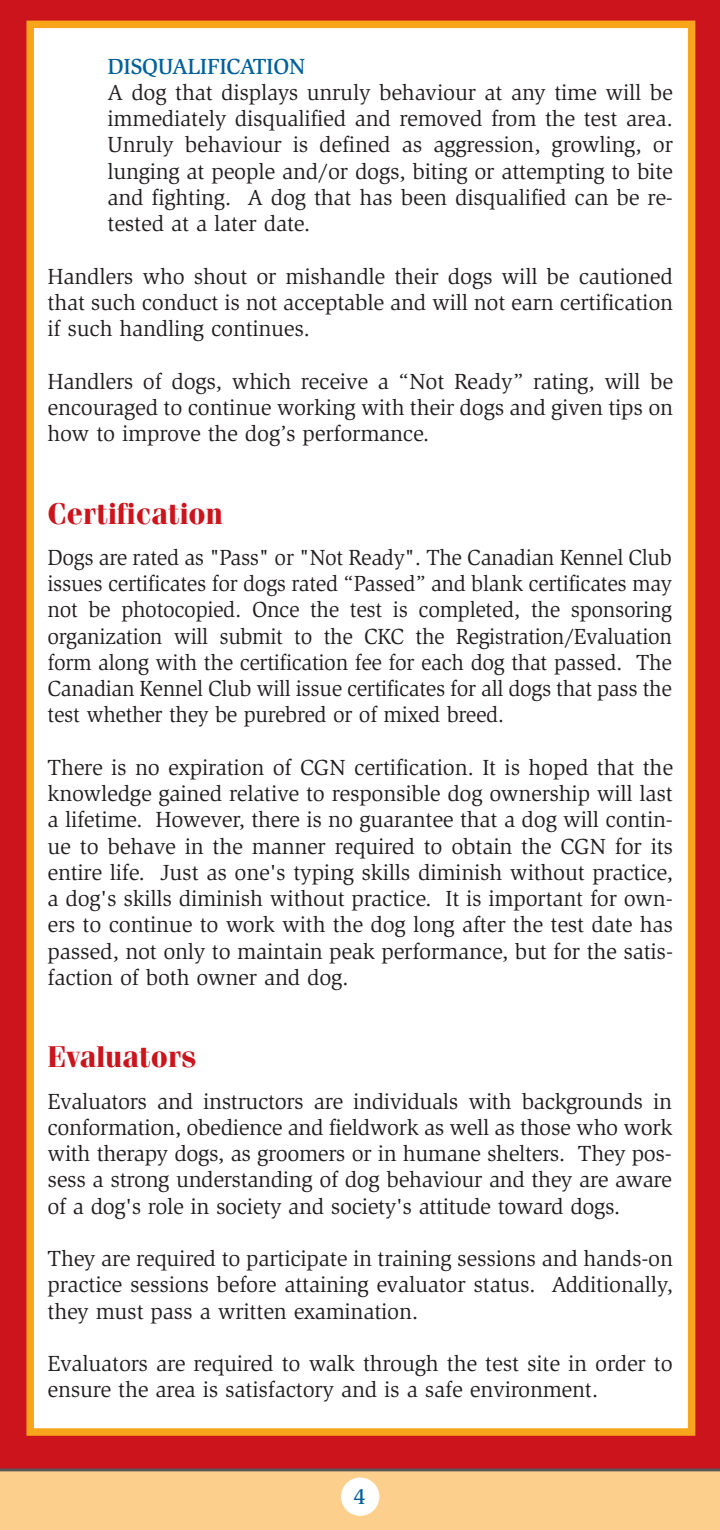
<style>
.page{position:relative;width:720px;height:1530px;background:#fff}
.page>*{position:absolute;margin:0;border:0;box-sizing:border-box;transform-origin:0 0}
.t1{font:700 30px "Fenice";color:#cb141c}
.t2{font:22.5px/26.2px "Slimbach";letter-spacing:-.01em;color:#231f20;text-align:justify}
.t3{font:500 22.5px "Slimbach";letter-spacing:-.01em;color:#01619d}
</style>
<div class="page">
<div style="left:0;top:0;width:720px;height:1526px;background:#cb141c"></div>
<div style="left:30px;top:24px;width:662px;height:1408px;background:#fff"></div>
<div style="left:26px;top:21px;width:669px;height:1415px;border:8px solid #f9a51b"></div>
<div style="left:0;top:1470px;width:720px;height:60px;background:#fdcf8c"></div>
<div style="left:341px;top:1478px;width:38px;height:38px;background:#fff;border-radius:50%"></div>
<hr style="left:0;top:1469px;width:720px;height:2px;background:#57585a">
<p class="t3" style="left:108px;top:57px;width:199px">DISQUALIFICATION</p>
<p class="t2" style="left:108px;top:81px;width:567px">A dog that displays unruly behaviour at any time will be immediately disqualified and removed from the test area.<br>Unruly behaviour is defined as aggression, growling, or lunging at people and/or dogs, biting or attempting to bite and fighting. A dog that has been disqualified can be re&shy;tested at a later date.</p>
<p class="t2" style="left:47px;top:265px;width:627px">Handlers who shout or mishandle their dogs will be cautioned that such conduct is not acceptable and will not earn certification if such handling continues.</p>
<p class="t2" style="left:47px;top:370px;width:627px">Handlers of dogs, which receive a “Not Ready” rating, will be encouraged to continue working with their dogs and given tips on how to improve the dog’s performance.</p>
<h1 class="t1" style="left:48px;top:503px;width:177px">Certification</h1>
<p class="t2" style="left:48px;top:546px;width:626px">Dogs are rated as "Pass" or "Not Ready". The Canadian Kennel Club issues certificates for dogs rated “Passed” and blank certificates may not be photocopied. Once the test is completed, the sponsoring organization will submit to the CKC the Registration/Evaluation form along with the certification fee for each dog that passed. The Canadian Kennel Club will issue certificates for all dogs that pass the test whether they be purebred or of mixed breed.</p>
<p class="t2" style="left:47px;top:756px;width:627px">There is no expiration of CGN certification. It is hoped that the knowledge gained relative to responsible dog ownership will last a lifetime. However, there is no guarantee that a dog will contin&shy;ue to behave in the manner required to obtain the CGN for its entire life. Just as one's typing skills diminish without practice, a dog's skills diminish without practice. It is important for own&shy;ers to continue to work with the dog long after the test date has passed, not only to maintain peak performance, but for the satis&shy;faction of both owner and dog.</p>
<h1 class="t1" style="left:48px;top:1047px;width:150px">Evaluators</h1>
<p class="t2" style="left:48px;top:1090px;width:626px">Evaluators and instructors are individuals with backgrounds in conformation, obedience and fieldwork as well as those who work with therapy dogs, as groomers or in humane shelters. They pos&shy;sess a strong understanding of dog behaviour and they are aware of a dog's role in society and society's attitude toward dogs.</p>
<p class="t2" style="left:48px;top:1247px;width:627px">They are required to participate in training sessions and hands-on practice sessions before attaining evaluator status. Additionally, they must pass a written examination.</p>
<p class="t2" style="left:48px;top:1352px;width:627px">Evaluators are required to walk through the test site in order to ensure the area is satisfactory and is a safe environment.</p>
<p class="t3" style="left:354px;top:1487px;width:14px">4</p>
</div>
